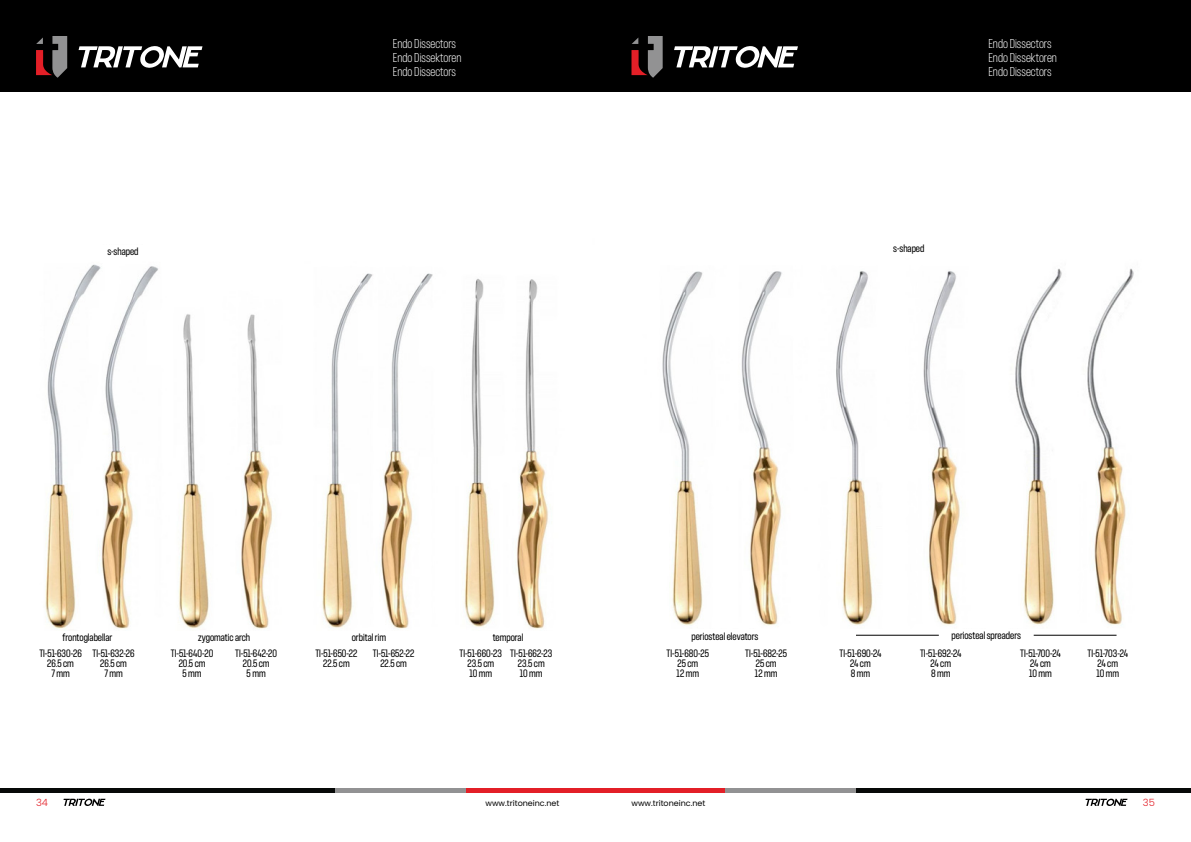
<style>
.page{position:relative;width:1191px;height:842px;background:#fff}
.page>*{position:absolute;margin:0;border:0;box-sizing:border-box;transform-origin:0 0}
.t1{font:100 12px/14.4px "F37 Judge";color:#fff}
.t2{font:10px/10px "F37 Judge";color:#000;text-align:center}
.t3{font:300 10px "Poppins";color:#e31f27}
.t4{font:8px "Poppins";color:#000}
</style>
<div class="page">
<img style="left:0;top:264px;width:595px;height:536px">
<img style="left:600px;top:268px;width:591px;height:532px">
<div style="left:32px;top:631px;width:535px;height:61px;background:#fff"></div>
<div style="left:657px;top:629px;width:488px;height:60px;background:#fff"></div>
<div style="left:522px;top:754px;width:146px;height:28px;background:#fff"></div>
<hr style="left:856px;top:635px;width:82px;height:1px;background:#000">
<hr style="left:1033px;top:635px;width:83px;height:1px;background:#000">
<div style="left:0;top:0;width:595px;height:92px;background:#000"></div>
<div style="left:595px;top:0;width:596px;height:92px;background:#000"></div>
<svg style="left:79px;top:46px;width:123px;height:22px"></svg>
<svg style="left:36px;top:36px;width:31px;height:42px"></svg>
<svg style="left:674px;top:46px;width:124px;height:22px"></svg>
<svg style="left:631px;top:36px;width:31px;height:42px"></svg>
<hr style="left:0;top:788px;width:335px;height:4px;background:#070908">
<hr style="left:335px;top:788px;width:131px;height:4px;background:#929293">
<hr style="left:466px;top:788px;width:129px;height:4px;background:#e31f27">
<svg style="left:63px;top:798px;width:42px;height:8px"></svg>
<svg style="left:1085px;top:798px;width:42px;height:8px"></svg>
<hr style="left:855px;top:788px;width:336px;height:4px;background:#070908">
<hr style="left:724px;top:788px;width:131px;height:4px;background:#929293">
<hr style="left:595px;top:788px;width:129px;height:4px;background:#e31f27">
<p class="t2" style="left:107px;top:245px;width:33px">s-shaped</p>
<p class="t1" style="left:393px;top:35px;width:70px">Endo Dissectors<br>Endo Dissektoren<br>Endo Dissectors</p>
<p class="t1" style="left:988px;top:35px;width:70px">Endo Dissectors<br>Endo Dissektoren<br>Endo Dissectors</p>
<p class="t2" style="left:893px;top:243px;width:33px">s-shaped</p>
<p class="t2" style="left:62px;top:632px;width:51px">frontoglabellar</p>
<p class="t2" style="left:198px;top:632px;width:54px">zygomatic arch</p>
<p class="t2" style="left:352px;top:632px;width:36px">orbital rim</p>
<p class="t2" style="left:493px;top:632px;width:32px">temporal</p>
<p class="t2" style="left:691px;top:631px;width:68px">periosteal elevators</p>
<p class="t2" style="left:951px;top:629px;width:71px">periosteal spreaders</p>
<p class="t2" style="left:39px;top:648px;width:44px">TI-51-630-26<br>26.5 cm<br>7 mm</p>
<p class="t2" style="left:93px;top:648px;width:43px">TI-51-632-26<br>26.5 cm<br>7 mm</p>
<p class="t2" style="left:171px;top:648px;width:44px">TI-51-640-20<br>20.5 cm<br>5 mm</p>
<p class="t2" style="left:459px;top:648px;width:44px">TI-51-660-23<br>23.5 cm<br>10 mm</p>
<p class="t2" style="left:510px;top:648px;width:43px">TI-51-662-23<br>23.5 cm<br>10 mm</p>
<p class="t2" style="left:666px;top:648px;width:44px">TI-51-680-25<br>25 cm<br>12 mm</p>
<p class="t2" style="left:839px;top:648px;width:43px">TI-51-690-24<br>24 cm<br>8 mm</p>
<p class="t2" style="left:1020px;top:648px;width:42px">TI-51-700-24<br>24 cm<br>10 mm</p>
<p class="t2" style="left:235px;top:648px;width:43px">TI-51-642-20<br>20.5 cm<br>5 mm</p>
<p class="t2" style="left:315px;top:648px;width:44px">TI-51-650-22<br>22.5 cm</p>
<p class="t2" style="left:373px;top:648px;width:43px">TI-51-652-22<br>22.5 cm</p>
<p class="t2" style="left:745px;top:648px;width:43px">TI-51-682-25<br>25 cm<br>12 mm</p>
<p class="t2" style="left:920px;top:648px;width:43px">TI-51-692-24<br>24 cm<br>8 mm</p>
<p class="t2" style="left:1087px;top:648px;width:42px">TI-51-703-24<br>24 cm<br>10 mm</p>
<p class="t3" style="left:36px;top:797px;width:13px">34</p>
<p class="t4" style="left:485px;top:798px;width:75px">www.tritoneinc.net</p>
<p class="t4" style="left:631px;top:798px;width:75px">www.tritoneinc.net</p>
<p class="t3" style="left:1143px;top:797px;width:14px">35</p>
</div>
